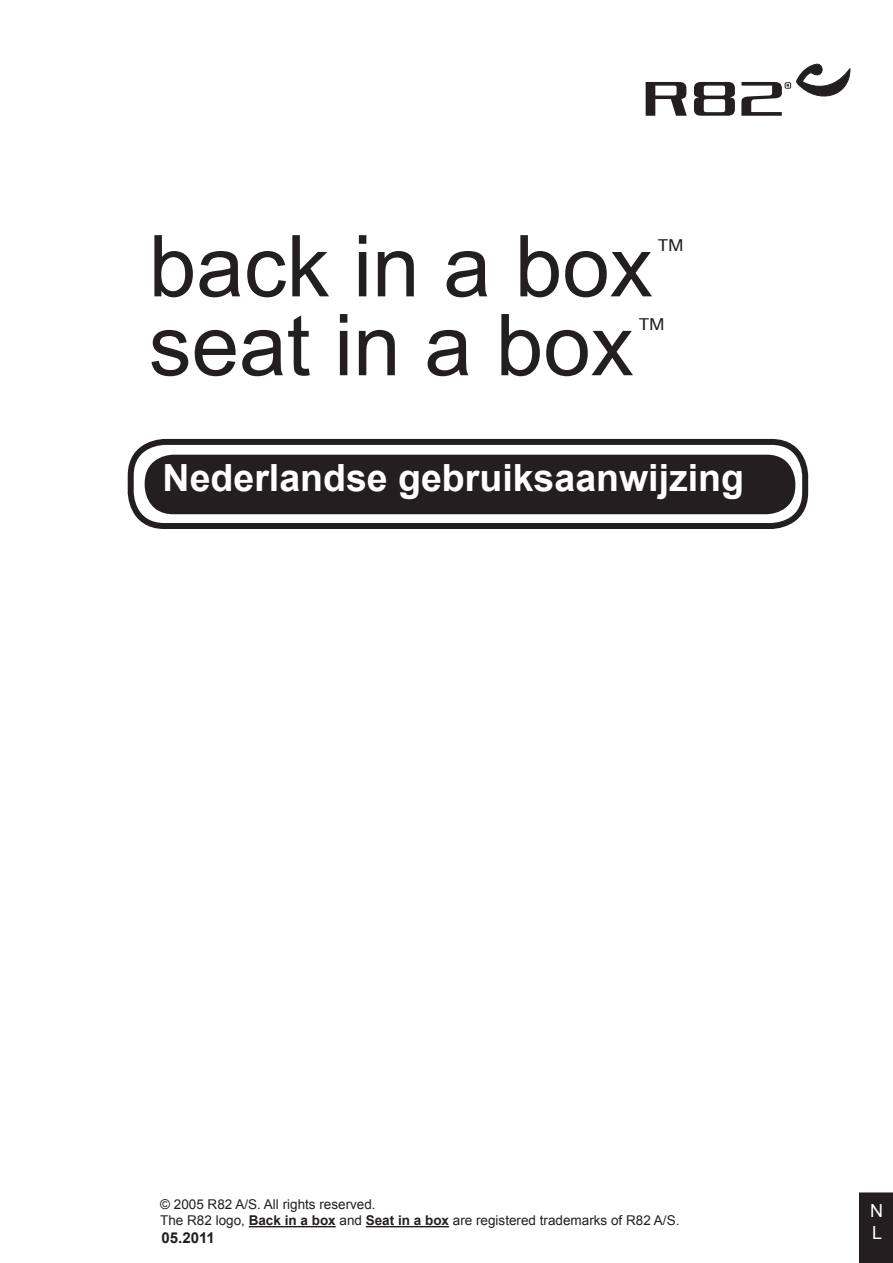
<style>
.page{position:relative;width:893px;height:1263px;background:#fff}
.page>*{position:absolute;margin:0;border:0;box-sizing:border-box;transform-origin:0 0}
.produktnavn_forside{font:85.5px "Arial";color:#231f20}
.t1{font:700 37.5px "Arial";color:#fff}
.produktnavn_forside-2{font:18.15px "Mdd";color:#231f20}
.t2{font:18px "Arial";color:#fff}
.Brødtekst{font:700 15px "Arial";color:#231f20}
.t3{font:13.5px "Arial";color:#231f20}
.s1{font-weight:700}
</style>
<div class="page">
<div style="left:128px;top:439px;width:680px;height:90px;border:6px solid #231f20;border-radius:34px"></div>
<div style="left:148px;top:458px;width:644px;height:53px;background:#231f20;border-radius:26px"></div>
<div style="left:145px;top:455px;width:650px;height:59px;border:6px solid #231f20;border-radius:26px"></div>
<div style="left:859px;top:1192px;width:34px;height:71px;background:#231f20"></div>
<svg style="left:646px;top:82px;width:41px;height:34px"></svg>
<svg style="left:694px;top:82px;width:41px;height:34px"></svg>
<svg style="left:741px;top:64px;width:109px;height:52px"></svg>
<hr style="left:249px;top:1226px;width:87px;height:1px;background:#231f20">
<hr style="left:366px;top:1226px;width:83px;height:1px;background:#231f20">
<p class="produktnavn_forside" style="left:149px;top:210px;width:505px">back in a box</p>
<p class="produktnavn_forside-2" style="left:658px;top:236px;width:28px">TM</p>
<p class="produktnavn_forside" style="left:149px;top:289px;width:486px">seat in a box</p>
<p class="produktnavn_forside-2" style="left:639px;top:315px;width:28px">TM</p>
<p class="t1" style="left:163px;top:453px;width:583px">Nederlandse gebruiksaanwijzing</p>
<p class="t3" style="left:160px;top:1195px;width:217px">© 2005 R82 A/S. All rights reserved.</p>
<p class="t3" style="left:160px;top:1212px;width:521px">The R82 logo, <span class="s1">Back in a box</span> and <span class="s1">Seat in a box</span> are registered trademarks of R82 A/S.</p>
<p class="t2" style="left:870px;top:1199px;width:14px">N</p>
<p class="Brødtekst" style="left:162px;top:1228px;width:55px">05.2011</p>
<p class="t2" style="left:872px;top:1220px;width:12px">L</p>
</div>
